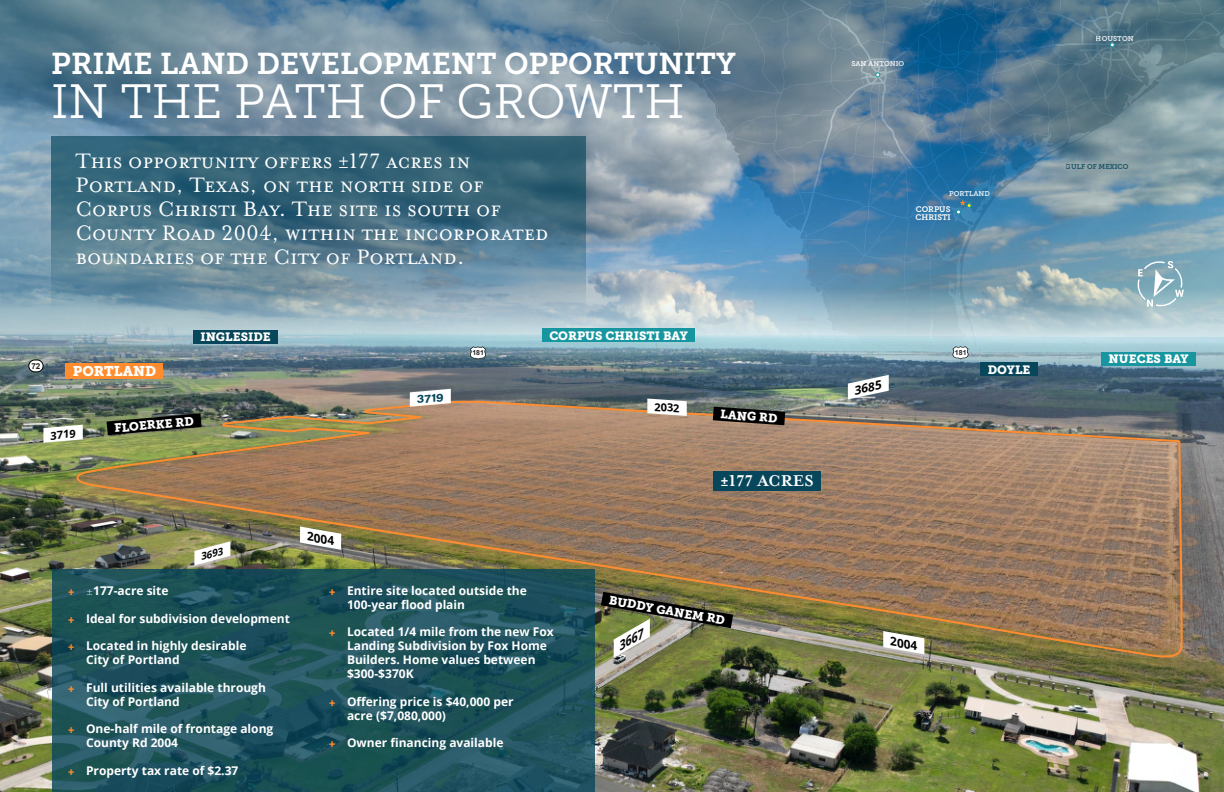
<style>
.page{position:relative;width:1224px;height:792px;background:#fff}
.page>*{position:absolute;margin:0;border:0;box-sizing:border-box;transform-origin:0 0}
.t1{font:48px "Museo Slab 300";color:#fff}
.t2{font:30px "Museo Slab 700";color:#fff}
.t3{font:24px/24px "Mrs Eaves Small Caps OT";color:#fff}
.t4{font:700 18px "Mrs Eaves OT";color:#fff}
.t5{font:14px "Museo Slab 900";color:#fff}
.t6{font:700 12px/14px "Open Sans";color:#fff}
.t7{font:12px "Museo Slab 900";color:#fff}
.t8{font:italic 700 12px "Open Sans";color:#000}
.t9{font:700 11px "Open Sans";color:#000}
.t10{font:700 11px "Acumin Pro Wide";color:#07465b}
.t11{font:italic 700 10px "Open Sans";color:#000}
.t12{font:700 8.1px "Arial";color:#221f20}
.t13{font:8px/8px "Museo Slab 700";color:#fff}
.t14{font:7px "Museo Slab 700";color:#fff}
.t15{font:7px "Museo Slab 700";color:#07465b}
.t16{font:700 7px "Arial";color:#221f20}
.s1{font-family:"Museo Slab 900";font-weight:400;font-size:10px;color:#ff8d30}
.s2{font-family:"Arboria";font-weight:300}
</style>
<div class="page">
<img style="left:0;top:0;width:511px;height:283px">
<img style="left:0;top:283px;width:1224px;height:509px">
<img style="left:75px;top:309px;width:1109px;height:350px">
<div style="left:713px;top:471px;width:108px;height:19px;background:#07465b"></div>
<div style="left:66px;top:363px;width:97px;height:16px;background:#ff8d30"></div>
<div style="left:193px;top:330px;width:85px;height:14px;background:#07465b"></div>
<svg style="left:43px;top:425px;width:40px;height:18px"></svg>
<svg style="left:410px;top:389px;width:41px;height:18px"></svg>
<svg style="left:300px;top:526px;width:41px;height:24px"></svg>
<svg style="left:194px;top:541px;width:36px;height:24px"></svg>
<svg style="left:883px;top:631px;width:41px;height:23px"></svg>
<div style="left:29px;top:360px;width:14px;height:12px;background:#fff;border-radius:6px"></div>
<div style="left:28px;top:360px;width:15px;height:12px;border:1px solid #000;border-radius:6px"></div>
<svg style="left:470px;top:346px;width:16px;height:14px"></svg>
<svg style="left:52px;top:136px;width:459px;height:173px;background:#4d7689"></svg>
<svg style="left:52px;top:570px;width:543px;height:222px;background:#1e525b"></svg>
<img style="left:511px;top:0;width:713px;height:425px">
<img style="left:601px;top:592px;width:132px;height:66px">
<svg style="left:107px;top:413px;width:95px;height:22px;background:#2e3324"></svg>
<h2 class="t2" style="left:51px;top:46px;width:686px">PRIME LAND DEVELOPMENT OPPORTUNITY</h2>
<h1 class="t1" style="left:51px;top:75px;width:635px">IN THE PATH OF GROWTH</h1>
<h3 class="t3" style="left:76px;top:149px;width:475px">This opportunity offers ±177 acres in Portland, Texas, on the north side of Corpus Christi Bay. The site is south of County Road 2004, within the incorporated boundaries of the City of Portland.</h3>
<p class="t14" style="left:851px;top:60px;width:54px">SAN ANTONIO</p>
<p class="t14" style="left:949px;top:190px;width:42px">PORTLAND</p>
<p class="t13" style="left:916px;top:206px;width:37px">CORPUS<br>CHRISTI</p>
<p class="t12" style="left:31px;top:361px;width:11px">72</p>
<p class="t5" style="left:73px;top:363px;width:85px">PORTLAND</p>
<p class="t7" style="left:201px;top:330px;width:72px">INGLESIDE</p>
<p class="t9" style="left:50px;top:428px;width:27px;rotate:-5deg">3719</p>
<p class="t7" style="left:114px;top:421px;width:81px;rotate:-5deg">FLOERKE RD</p>
<p class="t10" style="left:416px;top:392px;width:28px;rotate:-5deg">3719</p>
<p class="t7" style="left:549px;top:328px;width:140px">CORPUS CHRISTI BAY</p>
<p class="t16" style="left:472px;top:348px;width:13px">181</p>
<p class="t16" style="left:955px;top:348px;width:13px">181</p>
<p class="t9" style="left:655px;top:399px;width:27px;rotate:4deg">2032</p>
<p class="t7" style="left:721px;top:407px;width:59px;rotate:4deg">LANG RD</p>
<h3 class="t4" style="left:720px;top:470px;width:95px">±177 ACRES</h3>
<p class="t8" style="left:852px;top:382px;width:29px;rotate:-12deg">3685</p>
<p class="t11" style="left:199px;top:550px;width:24px;rotate:-15deg">3693</p>
<p class="t6" style="left:68px;top:584px;width:102px"><span class="s1">+</span> <span class="s2">±</span>177-acre site</p>
<p class="t6" style="left:68px;top:611px;width:223px"><span class="s1">+</span> Ideal for subdivision development</p>
<p class="t6" style="left:86px;top:639px;width:162px;text-indent:-18px"><span class="s1">+</span> Located in highly desirable<br>City of Portland</p>
<p class="t6" style="left:86px;top:680px;width:181px;text-indent:-18px"><span class="s1">+</span> Full utilities available through<br>City of Portland</p>
<p class="t6" style="left:86px;top:722px;width:189px;text-indent:-18px"><span class="s1">+</span> One-half mile of frontage along<br>County Rd 2004</p>
<p class="t6" style="left:68px;top:763px;width:172px"><span class="s1">+</span> Property tax rate of $2.37</p>
<p class="t8" style="left:309px;top:528px;width:29px;rotate:10deg">2004</p>
<p class="t6" style="left:347px;top:583px;width:181px;text-indent:-18px"><span class="s1">+</span> Entire site located outside the<br>100-year flood plain</p>
<p class="t6" style="left:347px;top:624px;width:208px;text-indent:-18px"><span class="s1">+</span> Located 1/4 mile from the new Fox<br>Landing Subdivision by Fox Home<br>Builders. Home values between $300-$370K</p>
<p class="t6" style="left:347px;top:694px;width:168px;text-indent:-18px"><span class="s1">+</span> Offering price is $40,000 per acre ($7,080,000)</p>
<p class="t6" style="left:329px;top:735px;width:176px"><span class="s1">+</span> Owner financing available</p>
<p class="t7" style="left:610px;top:593px;width:119px;rotate:10deg">BUDDY GANEM RD</p>
<p class="t8" style="left:614px;top:640px;width:29px;rotate:-30deg">3667</p>
<p class="t8" style="left:893px;top:633px;width:29px;rotate:10deg">2004</p>
<p class="t7" style="left:988px;top:363px;width:44px">DOYLE</p>
<p class="t14" style="left:1096px;top:35px;width:39px">HOUSTON</p>
<p class="t15" style="left:1066px;top:162px;width:64px">GULF OF MEXICO</p>
<p class="t7" style="left:1109px;top:352px;width:82px">NUECES BAY</p>
</div>
